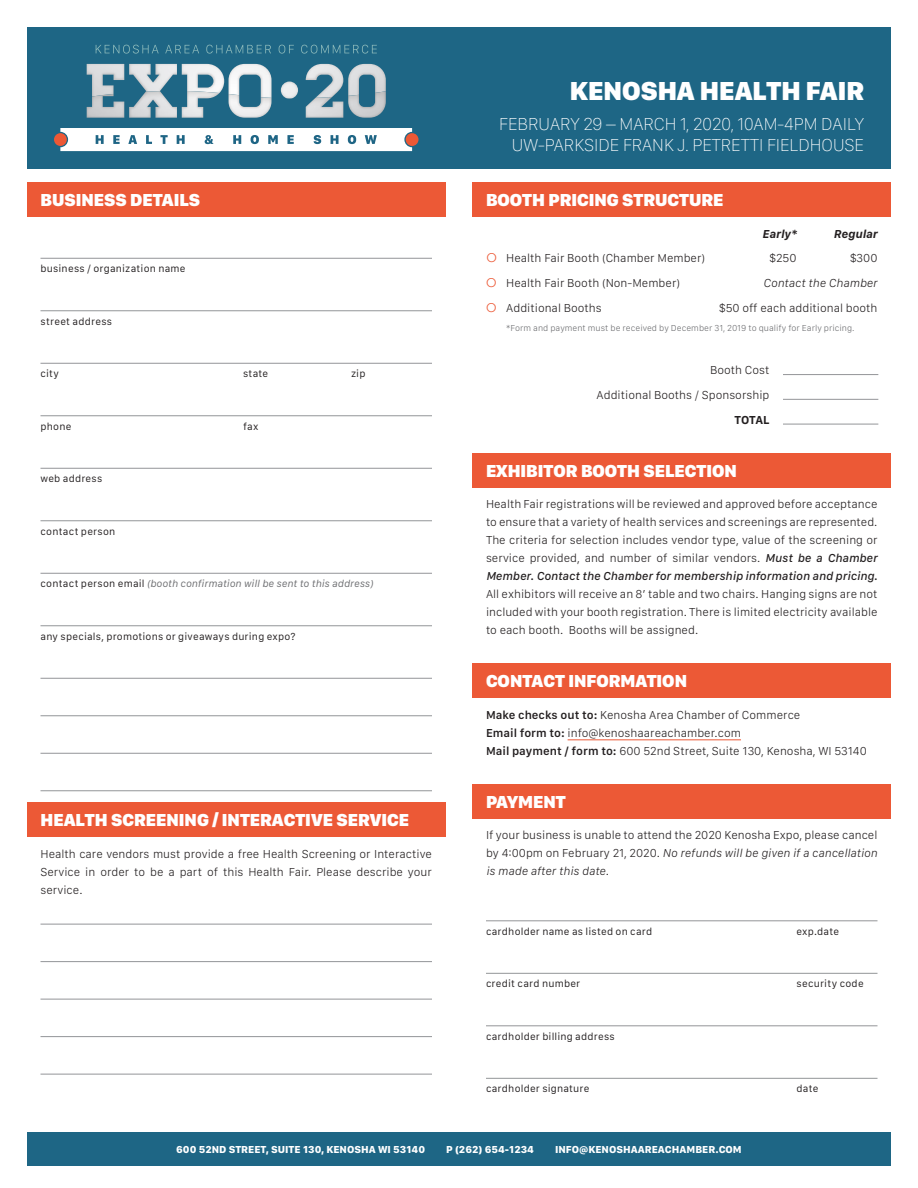
<style>
.page{position:relative;width:918px;height:1188px;background:#fff}
.page>*{position:absolute;margin:0;border:0;box-sizing:border-box;transform-origin:0 0}
.t1{font:900 27px "San Francisco Display";color:#fff}
.t2{font:900 18px "San Francisco Display";color:#fff}
.t3{font:100 18px/21px "San Francisco Display";color:#fff;text-align:right}
.t4{font:300 12px/18px "San Francisco Text";color:#231f20;text-align:justify}
.t5{font:italic 300 12px "San Francisco Text";color:#231f20}
.t6{font:italic 700 12px "San Francisco Text";color:#231f20}
.t7{font:700 12px "San Francisco Text";letter-spacing:-.01em;color:#231f20}
.t8{font:10.5px "San Francisco Text";letter-spacing:.02em;color:#231f20}
.t9{font:800 10.5px "San Francisco Text";color:#fff}
.t10{font:italic 10.5px "San Francisco Text";color:#6c6d70}
.t11{font:300 9px "San Francisco Text";color:#6c6d70}
.s1{font-style:normal;color:#231f20}
.s2{font-weight:500;font-style:italic}
.s3{font-weight:600}
.s4{font-style:italic}
</style>
<div class="page">
<div style="left:27px;top:27px;width:864px;height:142px;background:#1e6685"></div>
<img style="left:182px;top:64px;width:42px;height:30px">
<img style="left:129px;top:64px;width:48px;height:27px">
<img style="left:87px;top:64px;width:37px;height:30px">
<img style="left:306px;top:64px;width:37px;height:33px">
<img style="left:229px;top:64px;width:43px;height:30px">
<img style="left:348px;top:64px;width:38px;height:27px">
<img style="left:281px;top:82px;width:17px;height:16px">
<img style="left:229px;top:94px;width:43px;height:24px">
<img style="left:182px;top:91px;width:37px;height:27px">
<img style="left:129px;top:91px;width:48px;height:27px">
<img style="left:87px;top:94px;width:37px;height:24px">
<img style="left:348px;top:91px;width:38px;height:27px">
<img style="left:306px;top:97px;width:37px;height:21px">
<div style="left:406px;top:133px;width:12px;height:13px;background:#ec5835;border-radius:50%"></div>
<div style="left:54px;top:133px;width:13px;height:13px;background:#ec5835;border-radius:50%"></div>
<svg style="left:60px;top:128px;width:352px;height:23px"></svg>
<svg style="left:96px;top:45px;width:63px;height:9px"></svg>
<svg style="left:165px;top:45px;width:34px;height:8px"></svg>
<svg style="left:206px;top:45px;width:65px;height:9px"></svg>
<svg style="left:279px;top:45px;width:15px;height:9px"></svg>
<svg style="left:301px;top:45px;width:76px;height:9px"></svg>
<div style="left:27px;top:182px;width:419px;height:35px;background:#ec5936"></div>
<hr style="left:40px;top:258px;width:392px;height:1px;background:#939598">
<hr style="left:40px;top:310px;width:392px;height:1px;background:#939598">
<hr style="left:40px;top:363px;width:392px;height:1px;background:#939598">
<hr style="left:40px;top:415px;width:392px;height:1px;background:#939598">
<hr style="left:40px;top:468px;width:392px;height:1px;background:#939598">
<hr style="left:40px;top:520px;width:392px;height:1px;background:#939598">
<hr style="left:40px;top:573px;width:392px;height:1px;background:#939598">
<hr style="left:40px;top:625px;width:392px;height:1px;background:#939598">
<hr style="left:40px;top:678px;width:392px;height:1px;background:#939598">
<hr style="left:40px;top:715px;width:392px;height:1px;background:#939598">
<hr style="left:40px;top:753px;width:392px;height:1px;background:#939598">
<hr style="left:40px;top:790px;width:392px;height:1px;background:#939598">
<div style="left:27px;top:802px;width:419px;height:35px;background:#ec5936"></div>
<hr style="left:40px;top:924px;width:392px;height:1px;background:#939598">
<hr style="left:40px;top:961px;width:392px;height:1px;background:#939598">
<hr style="left:40px;top:999px;width:392px;height:1px;background:#939598">
<hr style="left:40px;top:1036px;width:392px;height:1px;background:#939598">
<hr style="left:40px;top:1074px;width:392px;height:1px;background:#939598">
<div style="left:472px;top:182px;width:419px;height:35px;background:#ec5936"></div>
<hr style="left:783px;top:374px;width:95px;height:1px;background:#939598">
<hr style="left:783px;top:399px;width:95px;height:1px;background:#939598">
<hr style="left:783px;top:424px;width:95px;height:1px;background:#939598">
<div style="left:472px;top:453px;width:419px;height:35px;background:#ec5936"></div>
<div style="left:472px;top:663px;width:419px;height:35px;background:#ec5936"></div>
<hr style="left:568px;top:739px;width:173px;height:1px;background:#ec5936">
<div style="left:472px;top:784px;width:419px;height:35px;background:#ec5936"></div>
<hr style="left:486px;top:920px;width:392px;height:1px;background:#939598">
<hr style="left:486px;top:973px;width:392px;height:1px;background:#939598">
<hr style="left:486px;top:1025px;width:392px;height:1px;background:#939598">
<hr style="left:486px;top:1078px;width:392px;height:1px;background:#939598">
<div style="left:27px;top:1132px;width:864px;height:34px;background:#1e6685"></div>
<h2 class="t2" style="left:40px;top:188px;width:161px">BUSINESS DETAILS</h2>
<p class="t8" style="left:40px;top:262px;width:147px">business / organization name</p>
<p class="t8" style="left:40px;top:314px;width:73px">street address</p>
<p class="t8" style="left:40px;top:367px;width:20px">city</p>
<p class="t8" style="left:243px;top:367px;width:27px">state</p>
<p class="t8" style="left:351px;top:367px;width:16px">zip</p>
<p class="t8" style="left:40px;top:419px;width:32px">phone</p>
<p class="t8" style="left:243px;top:419px;width:17px">fax</p>
<p class="t8" style="left:40px;top:472px;width:64px">web address</p>
<p class="t8" style="left:40px;top:524px;width:76px">contact person</p>
<p class="t10" style="left:40px;top:577px;width:335px"><span class="s1">contact person email</span> (booth confirmation will be sent to this address)</p>
<p class="t8" style="left:40px;top:629px;width:257px">any specials, promotions or giveaways during expo?</p>
<h2 class="t2" style="left:40px;top:808px;width:370px">HEALTH SCREENING / INTERACTIVE SERVICE</h2>
<p class="t4" style="left:40px;top:844px;width:393px">Health care vendors must provide a free Health Screening or Interactive Service in order to be a part of this Health Fair. Please describe your service.</p>
<h1 class="t1" style="left:570px;top:73px;width:295px">KENOSHA HEALTH FAIR</h1>
<h2 class="t3" style="left:499px;top:113px;width:366px">FEBRUARY 29 – MARCH 1, 2020, 10AM-4PM DAILY<br>UW-PARKSIDE FRANK J. PETRETTI FIELDHOUSE</h2>
<h2 class="t2" style="left:486px;top:188px;width:239px">BOOTH PRICING STRUCTURE</h2>
<p class="t6" style="left:762px;top:226px;width:36px">Early*</p>
<p class="t6" style="left:834px;top:226px;width:45px">Regular</p>
<p class="t4" style="left:506px;top:249px;width:200px">Health Fair Booth (Chamber Member)</p>
<p class="t4" style="left:770px;top:249px;width:28px">$250</p>
<p class="t4" style="left:850px;top:249px;width:29px">$300</p>
<p class="t4" style="left:506px;top:274px;width:175px">Health Fair Booth (Non-Member)</p>
<p class="t5" style="left:763px;top:276px;width:116px">Contact the Chamber</p>
<p class="t4" style="left:506px;top:299px;width:97px">Additional Booths</p>
<p class="t4" style="left:719px;top:299px;width:160px">$50 off each additional booth</p>
<p class="t11" style="left:506px;top:322px;width:350px">*Form and payment must be received by December 31, 2019 to qualify for Early pricing.</p>
<p class="t4" style="left:597px;top:357px;width:174px;line-height:24.8px;text-align:right">Booth Cost<br>Additional Booths / Sponsorship</p>
<p class="t7" style="left:735px;top:412px;width:36px">TOTAL</p>
<h2 class="t2" style="left:486px;top:459px;width:253px">EXHIBITOR BOOTH SELECTION</h2>
<p class="t4" style="left:486px;top:495px;width:393px">Health Fair registrations will be reviewed and approved before acceptance to ensure that a variety of health services and screenings are represented.<br>The criteria for selection includes vendor type, value of the screening or service provided, and number of similar vendors. <span class="s2">Must be a Chamber Member. Contact the Chamber for membership information and pricing.</span></p>
<p class="t4" style="left:486px;top:585px;width:393px">All exhibitors will receive an 8’ table and two chairs. Hanging signs are not included with your booth registration. There is limited electricity available to each booth. Booths will be assigned.</p>
<h2 class="t2" style="left:486px;top:669px;width:203px">CONTACT INFORMATION</h2>
<p class="t4" style="left:486px;top:705px;width:382px;text-align:left"><span class="s3">Make checks out to:</span> Kenosha Area Chamber of Commerce<br><span class="s3">Email form to:</span> info@kenoshaareachamber.com<br><span class="s3">Mail payment / form to:</span> 600 52nd Street, Suite 130, Kenosha, WI 53140</p>
<h2 class="t2" style="left:486px;top:790px;width:81px">PAYMENT</h2>
<p class="t4" style="left:486px;top:826px;width:393px">If your business is unable to attend the 2020 Kenosha Expo, please cancel by 4:00pm on February 21, 2020. <span class="s4">No refunds will be given if a cancellation is made after this date.</span></p>
<p class="t8" style="left:486px;top:924px;width:168px">cardholder name as listed on card</p>
<p class="t8" style="left:796px;top:924px;width:44px">exp.date</p>
<p class="t8" style="left:486px;top:977px;width:96px">credit card number</p>
<p class="t8" style="left:797px;top:977px;width:69px">security code</p>
<p class="t8" style="left:486px;top:1029px;width:130px">cardholder billing address</p>
<p class="t8" style="left:486px;top:1082px;width:105px">cardholder signature</p>
<p class="t8" style="left:797px;top:1082px;width:23px">date</p>
<p class="t9" style="left:176px;top:1142px;width:250px">600 52ND STREET, SUITE 130, KENOSHA WI 53140</p>
<p class="t9" style="left:446px;top:1142px;width:89px">P (262) 654-1234</p>
<p class="t9" style="left:555px;top:1142px;width:188px">INFO@KENOSHAAREACHAMBER.COM</p>
</div>
